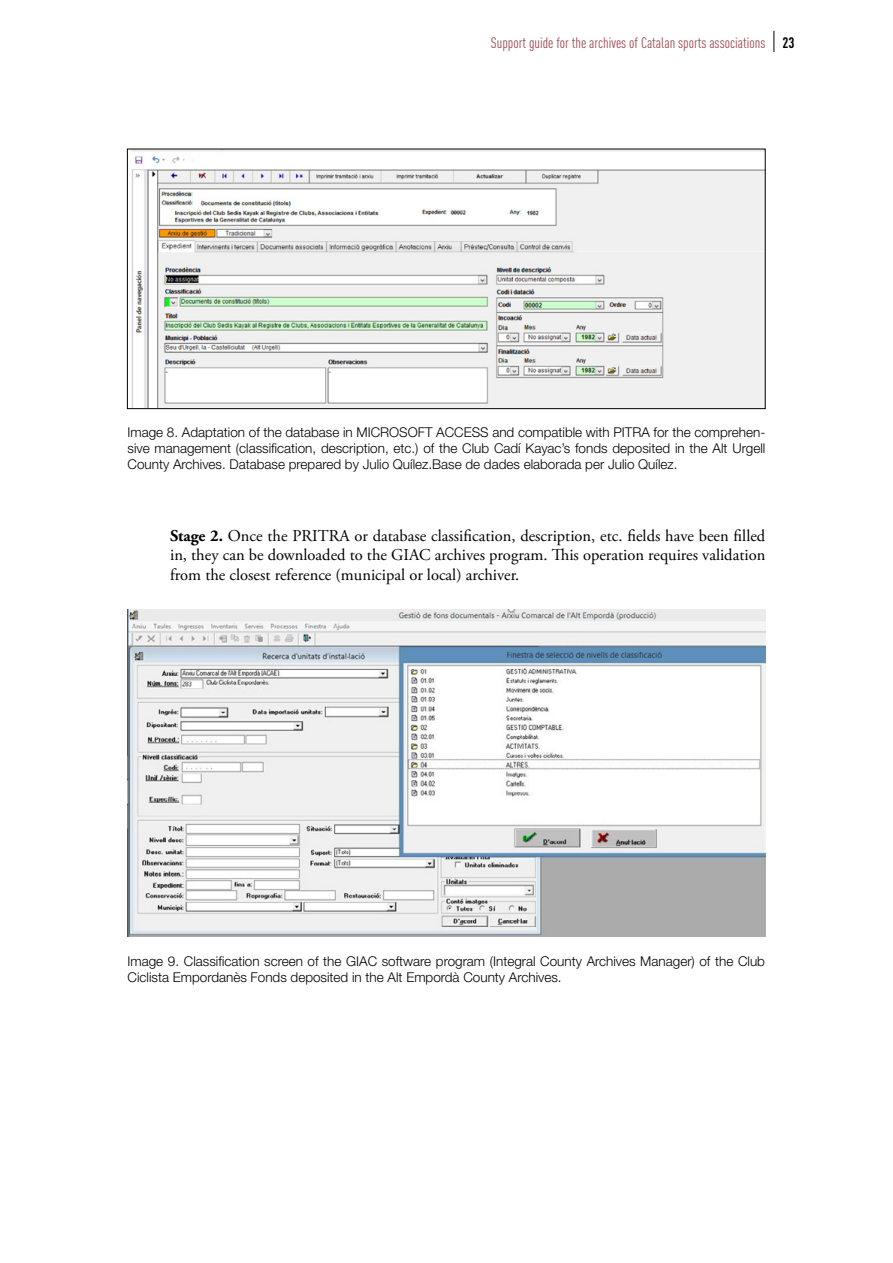
<style>
.page{position:relative;width:893px;height:1263px;background:#fff}
.page>*{position:absolute;margin:0;border:0;box-sizing:border-box;transform-origin:0 0}
.Texte_sagnat{font:16.5px/19.8px "Adobe Garamond Pro";color:#000;text-align:justify}
.t1{font:condensed 15px "DIN Pro";color:#9e484f}
.Peus_d_imatge{font:300 13.5px/16.2px "Helvetica Neue LT Std";color:#000;text-align:justify}
.s1{font-weight:700;color:#000}
.s2{font-weight:700}
</style>
<div class="page">
<svg style="left:773px;top:31px;width:1px;height:21px"></svg>
<img style="left:131px;top:151px;width:632px;height:256px">
<div style="left:127px;top:149px;width:638px;height:260px;border:1px solid #000"></div>
<img style="left:127px;top:609px;width:638px;height:328px">
<p class="t1" style="left:491px;top:32px;width:305px">Support guide for the archives of Catalan sports associations <span class="s1">23</span></p>
<p class="Peus_d_imatge" style="left:128px;top:424px;width:639px">Image 8. Adaptation of the database in MICROSOFT ACCESS and compatible with PITRA for the comprehen&shy;sive management (classification, description, etc.) of the Club Cadí Kayac’s fonds deposited in the Alt Urgell County Archives. Database prepared by Julio Quílez.Base de dades elaborada per Julio Quílez.</p>
<p class="Texte_sagnat" style="left:170px;top:526px;width:597px"><span class="s2">Stage 2.</span> Once the PRITRA or database classification, description, etc. fields have been filled in, they can be downloaded to the GIAC archives program. This operation requires validation from the closest reference (municipal or local) archiver.</p>
<p class="Peus_d_imatge" style="left:128px;top:953px;width:639px">Image 9. Classification screen of the GIAC software program (Integral County Archives Manager) of the Club<br>Ciclista Empordanès Fonds deposited in the Alt Empordà County Archives.</p>
</div>
